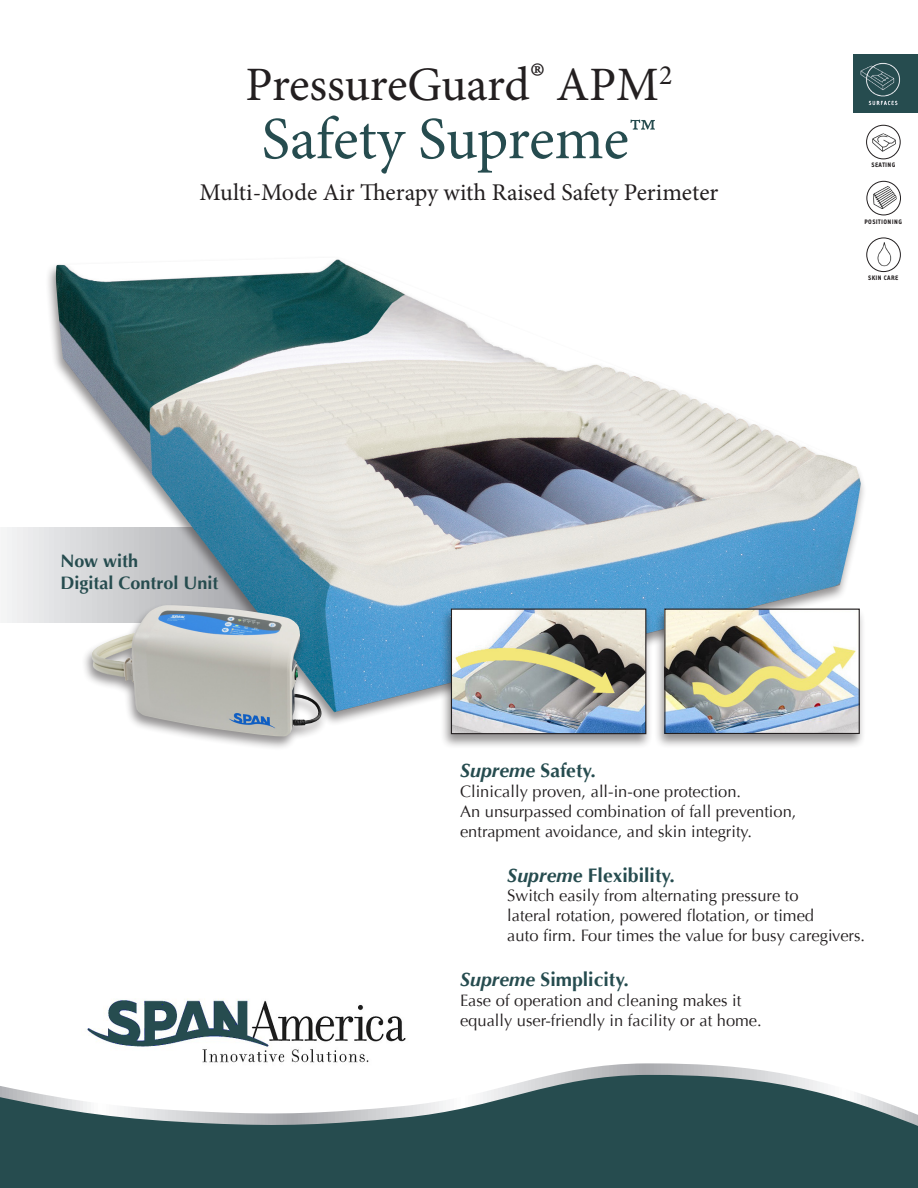
<style>
.page{position:relative;width:918px;height:1188px;background:#fff}
.page>*{position:absolute;margin:0;border:0;box-sizing:border-box;transform-origin:0 0}
.t1{font:60px "Minion Pro";letter-spacing:-.01em;color:#264c4f}
.t2{font:48px "Minion Pro";letter-spacing:-.005em;color:#231f20}
.t3{font:24px "Minion Pro";color:#231f20}
.t4{font:700 19.5px "Optima";color:#264c4f}
.t5{font:italic 700 19.5px "Optima";color:#264c4f}
.t6{font:700 18px "Optima";color:#264c4f}
.t7{font:16.5px/19.8px "Optima";color:#231f20}
.t8{font:700 7.5px "Tarzana Narrow";letter-spacing:.05em;color:#231f20}
.s1{font-style:normal}
.s2{font-style:italic}
</style>
<div class="page">
<div style="left:0;top:527px;width:447px;height:95px;background:#eeeeef"></div>
<div style="left:854px;top:54px;width:64px;height:58px;background:#264c4f"></div>
<img style="left:860px;top:62px;width:40px;height:43px">
<img style="left:871px;top:185px;width:26px;height:24px">
<img style="left:877px;top:242px;width:14px;height:25px">
<div style="left:866px;top:125px;width:35px;height:34px;border:1px solid #231f20;border-radius:50%"></div>
<div style="left:866px;top:181px;width:35px;height:34px;border:1px solid #231f20;border-radius:50%"></div>
<div style="left:866px;top:238px;width:35px;height:34px;border:1px solid #231f20;border-radius:50%"></div>
<img style="left:872px;top:133px;width:24px;height:19px">
<img style="left:87px;top:999px;width:319px;height:64px">
<svg style="left:551px;top:1063px;width:237px;height:12px"></svg>
<svg style="left:0;top:1075px;width:918px;height:113px;fill:#264c4f"></svg>
<div style="left:45px;top:256px;width:822px;height:471px;background:#231f20;opacity:.49"></div>
<img style="left:55px;top:257px;width:806px;height:455px">
<div style="left:81px;top:603px;width:247px;height:148px;background:#231f20;opacity:.49"></div>
<img style="left:91px;top:605px;width:233px;height:134px">
<div style="left:654px;top:607px;width:212px;height:142px;background:#231f20;opacity:.49"></div>
<img style="left:666px;top:611px;width:192px;height:121px">
<div style="left:664px;top:609px;width:196px;height:125px;border:1px solid #231f20"></div>
<div style="left:440px;top:607px;width:213px;height:142px;background:#231f20;opacity:.49"></div>
<img style="left:453px;top:611px;width:191px;height:121px">
<div style="left:451px;top:609px;width:195px;height:125px;border:1px solid #231f20"></div>
<p class="t2" style="left:245px;top:52px;width:429px">PressureGuard® APM<sup>2</sup></p>
<p class="t1" style="left:262px;top:99px;width:396px">Safety Supreme™</p>
<p class="t3" style="left:200px;top:177px;width:520px">Multi-Mode Air Therapy with Raised Safety Perimeter</p>
<p class="t6" style="left:60px;top:551px;width:79px">Now with</p>
<p class="t6" style="left:60px;top:572px;width:160px">Digital Control Unit</p>
<p class="t8" style="left:871px;top:160px;width:25px">SEATING</p>
<p class="t8" style="left:865px;top:217px;width:39px">POSITIONING</p>
<p class="t8" style="left:868px;top:273px;width:32px">SKIN CARE</p>
<p class="t5" style="left:460px;top:759px;width:137px">Supreme <span class="s1">Safety.</span></p>
<p class="t7" style="left:460px;top:782px;width:338px">Clinically proven, all-in-one protection.<br>An unsurpassed combination of fall prevention,</p>
<p class="t7" style="left:460px;top:821px;width:293px">entrapment avoidance, and skin integrity.</p>
<p class="t4" style="left:507px;top:864px;width:169px"><span class="s2">Supreme</span> Flexibility.</p>
<p class="t7" style="left:507px;top:886px;width:293px">Switch easily from alternating pressure to</p>
<p class="t7" style="left:507px;top:906px;width:359px">lateral rotation, powered flotation, or timed<br>auto firm. Four times the value for busy caregivers.</p>
<p class="t4" style="left:460px;top:968px;width:170px"><span class="s2">Supreme</span> Simplicity.</p>
<p class="t7" style="left:460px;top:991px;width:303px">Ease of operation and cleaning makes it equally user-friendly in facility or at home.</p>
</div>
